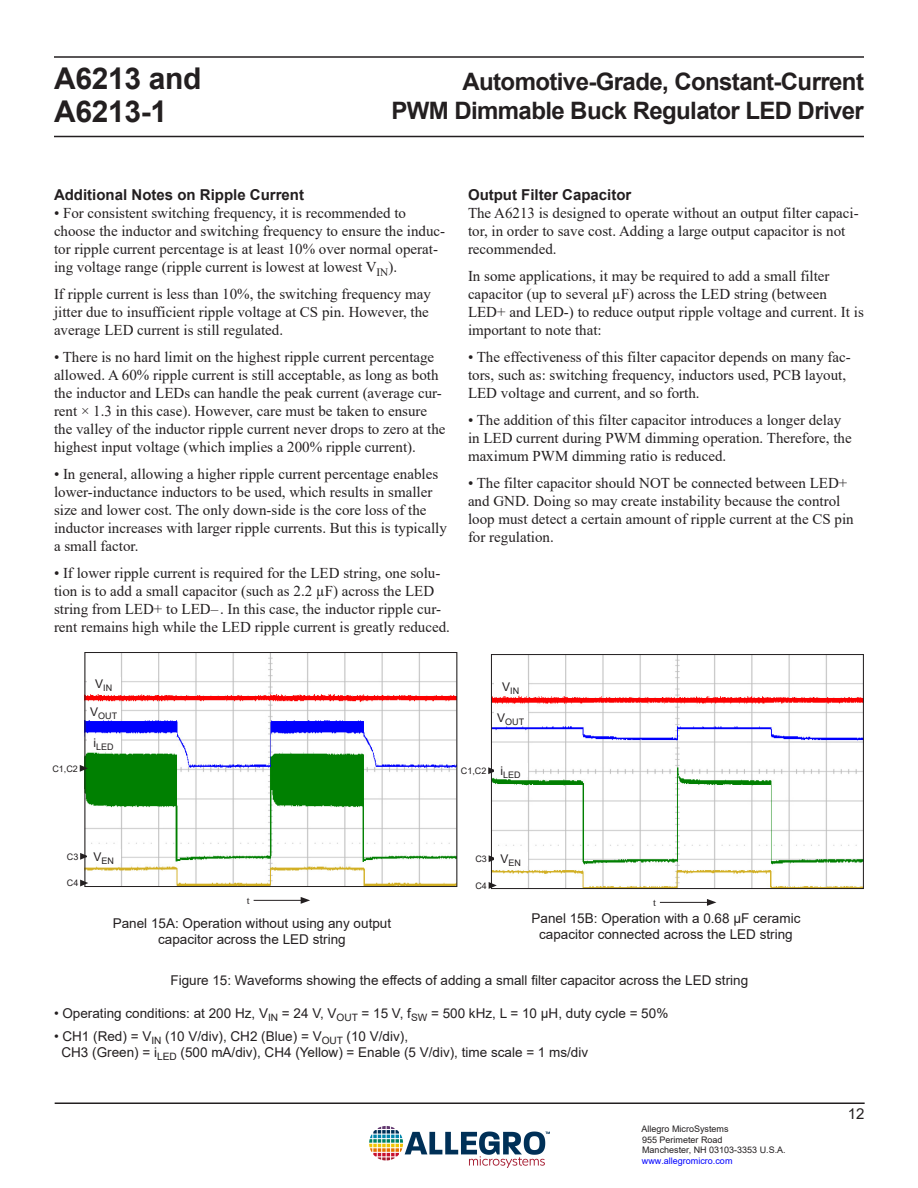
<style>
.page{position:relative;width:918px;height:1188px;background:#fff}
.page>*{position:absolute;margin:0;border:0;box-sizing:border-box;transform-origin:0 0}
.t1{font:700 30px/33px "Arial";letter-spacing:-.01em;color:#231f20}
.t2{font:700 24px/28.8px "Arial";letter-spacing:-.025em;color:#231f20;text-align:right}
.Normal_-_Follow_Page{font:15px/18px "Times New Roman";color:#231f20}
.Front-Heading1_Conti{font:700 15px "Arial";color:#231f20}
.t3{font:15px "Arial";color:#231f20}
.Front-Caption{font:13.5px/16.2px "Arial";color:#231f20;text-align:center}
.t4{font:10.5px "Times New Roman";color:#231f20}
.Front-Caption-2{font:9px/10.8px "Arial";color:#231f20}
.t5{font:9px "Arial";color:#00f}
</style>
<div class="page">
<hr style="left:55px;top:1102px;width:810px;height:2px;background:#231f20">
<hr style="left:54px;top:136px;width:810px;height:1px;background:#231f20">
<hr style="left:54px;top:56px;width:810px;height:2px;background:#231f20">
<img style="left:370px;top:1126px;width:180px;height:42px">
<img style="left:87px;top:654px;width:368px;height:231px">
<div style="left:85px;top:652px;width:372px;height:235px;border:1px solid #231f20"></div>
<hr style="left:254px;top:900px;width:49px;height:1px;background:#231f20">
<svg style="left:301px;top:897px;width:9px;height:7px"></svg>
<svg style="left:80px;top:765px;width:8px;height:7px"></svg>
<svg style="left:80px;top:853px;width:7px;height:7px"></svg>
<svg style="left:80px;top:880px;width:8px;height:6px"></svg>
<div style="left:87px;top:677px;width:33px;height:13px;background:#fff"></div>
<div style="left:87px;top:705px;width:33px;height:14px;background:#fff"></div>
<div style="left:87px;top:736px;width:33px;height:14px;background:#fff"></div>
<div style="left:87px;top:850px;width:33px;height:13px;background:#fff"></div>
<hr style="left:660px;top:902px;width:49px;height:1px;background:#231f20">
<svg style="left:707px;top:899px;width:9px;height:7px"></svg>
<img style="left:493px;top:656px;width:368px;height:231px">
<div style="left:491px;top:654px;width:372px;height:235px;border:1px solid #231f20"></div>
<svg style="left:488px;top:767px;width:6px;height:7px"></svg>
<svg style="left:489px;top:855px;width:5px;height:7px"></svg>
<svg style="left:489px;top:882px;width:8px;height:7px"></svg>
<div style="left:494px;top:680px;width:33px;height:14px;background:#fff"></div>
<div style="left:494px;top:711px;width:33px;height:13px;background:#fff"></div>
<div style="left:494px;top:763px;width:33px;height:14px;background:#fff"></div>
<div style="left:494px;top:852px;width:33px;height:13px;background:#fff"></div>
<h1 class="t1" style="left:54px;top:62px;width:149px">A6213 and<br>A6213-1</h1>
<h2 class="t2" style="left:391px;top:68px;width:474px">Automotive-Grade, Constant-Current<br>PWM Dimmable Buck Regulator LED Driver</h2>
<p class="Front-Heading1_Conti" style="left:54px;top:184px;width:252px">Additional Notes on Ripple Current</p>
<p class="Normal_-_Follow_Page" style="left:54px;top:203px;width:393px">• For consistent switching frequency, it is recommended to choose the inductor and switching frequency to ensure the induc&shy;tor ripple current percentage is at least 10% over normal operat&shy;ing voltage range (ripple current is lowest at lowest V<sub>IN</sub>).</p>
<p class="Normal_-_Follow_Page" style="left:54px;top:284px;width:379px">If ripple current is less than 10%, the switching frequency may jitter due to insufficient ripple voltage at CS pin. However, the average LED current is still regulated.</p>
<p class="Normal_-_Follow_Page" style="left:54px;top:347px;width:393px">• There is no hard limit on the highest ripple current percentage allowed. A 60% ripple current is still acceptable, as long as both the inductor and LEDs can handle the peak current (average cur&shy;rent × 1.3 in this case). However, care must be taken to ensure the valley of the inductor ripple current never drops to zero at the highest input voltage (which implies a 200% ripple current).</p>
<p class="Normal_-_Follow_Page" style="left:54px;top:464px;width:394px">• In general, allowing a higher ripple current percentage enables lower-inductance inductors to be used, which results in smaller size and lower cost. The only down-side is the core loss of the inductor increases with larger ripple currents. But this is typically a small factor.</p>
<p class="Normal_-_Follow_Page" style="left:54px;top:563px;width:398px">• If lower ripple current is required for the LED string, one solu&shy;tion is to add a small capacitor (such as 2.2 µF) across the LED string from LED+ to LED–. In this case, the inductor ripple cur&shy;rent remains high while the LED ripple current is greatly reduced.</p>
<p class="Front-Heading1_Conti" style="left:468px;top:184px;width:165px">Output Filter Capacitor</p>
<p class="Normal_-_Follow_Page" style="left:468px;top:203px;width:392px">The A6213 is designed to operate without an output filter capaci&shy;tor, in order to save cost. Adding a large output capacitor is not recommended.</p>
<p class="Normal_-_Follow_Page" style="left:468px;top:266px;width:397px">In some applications, it may be required to add a small filter capacitor (up to several µF) across the LED string (between LED+ and LED-) to reduce output ripple voltage and current. It is important to note that:</p>
<p class="Normal_-_Follow_Page" style="left:468px;top:347px;width:384px">• The effectiveness of this filter capacitor depends on many fac&shy;tors, such as: switching frequency, inductors used, PCB layout,<br>LED voltage and current, and so forth.</p>
<p class="Normal_-_Follow_Page" style="left:468px;top:410px;width:385px">• The addition of this filter capacitor introduces a longer delay in LED current during PWM dimming operation. Therefore, the maximum PWM dimming ratio is reduced.</p>
<p class="Normal_-_Follow_Page" style="left:468px;top:473px;width:387px">• The filter capacitor should NOT be connected between LED+ and GND. Doing so may create instability because the control loop must detect a certain amount of ripple current at the CS pin for regulation.</p>
<p class="Front-Caption-2" style="left:52px;top:763px;width:27px">C1,C2</p>
<p class="Front-Caption-2" style="left:95px;top:682px;width:19px"><sup>V</sup>IN</p>
<p class="Front-Caption-2" style="left:90px;top:711px;width:29px"><sup>V</sup>OUT</p>
<p class="Front-Caption-2" style="left:94px;top:742px;width:22px"><sup>i</sup>LED</p>
<p class="Front-Caption-2" style="left:502px;top:686px;width:19px"><sup>V</sup>IN</p>
<p class="Front-Caption-2" style="left:497px;top:716px;width:29px"><sup>V</sup>OUT</p>
<p class="Front-Caption-2" style="left:461px;top:765px;width:27px">C1,C2</p>
<p class="Front-Caption-2" style="left:501px;top:769px;width:22px"><sup>i</sup>LED</p>
<p class="Front-Caption-2" style="left:67px;top:851px;width:13px">C3</p>
<p class="Front-Caption-2" style="left:67px;top:878px;width:13px">C4</p>
<p class="Front-Caption-2" style="left:93px;top:855px;width:22px"><sup>V</sup>EN</p>
<p class="t4" style="left:247px;top:893px;width:4px">t</p>
<p class="Front-Caption-2" style="left:475px;top:853px;width:13px">C3</p>
<p class="Front-Caption-2" style="left:475px;top:880px;width:13px">C4</p>
<p class="Front-Caption-2" style="left:500px;top:857px;width:22px"><sup>V</sup>EN</p>
<p class="t4" style="left:653px;top:896px;width:4px">t</p>
<p class="Front-Caption" style="left:113px;top:915px;width:280px">Panel 15A: Operation without using any output capacitor across the LED string</p>
<p class="Front-Caption" style="left:532px;top:910px;width:270px">Panel 15B: Operation with a 0.68 µF ceramic capacitor connected across the LED string</p>
<p class="Front-Caption" style="left:170px;top:972px;width:579px">Figure 15: Waveforms showing the effects of adding a small filter capacitor across the LED string</p>
<p class="Front-Caption" style="left:54px;top:1005px;width:616px">• Operating conditions: at 200 Hz, V<sub>IN</sub> = 24 V, V<sub>OUT</sub> = 15 V, f<sub>SW</sub> = 500 kHz, L = 10 µH, duty cycle = 50%</p>
<p class="Front-Caption" style="left:62px;top:1028px;width:528px;text-align:left;text-indent:-8px">• CH1 (Red) = V<sub>IN</sub> (10 V/div), CH2 (Blue) = V<sub>OUT</sub> (10 V/div),<br>CH3 (Green) = i<sub>LED</sub> (500 mA/div), CH4 (Yellow) = Enable (5 V/div), time scale = 1 ms/div</p>
<p class="Front-Caption-2" style="left:642px;top:1123px;width:146px">Allegro MicroSystems<br>955 Perimeter Road<br>Manchester, NH 03103-3353 U.S.A.</p>
<p class="t5" style="left:642px;top:1155px;width:92px">www.allegromicro.com</p>
<p class="t3" style="left:848px;top:1103px;width:18px">12</p>
</div>
